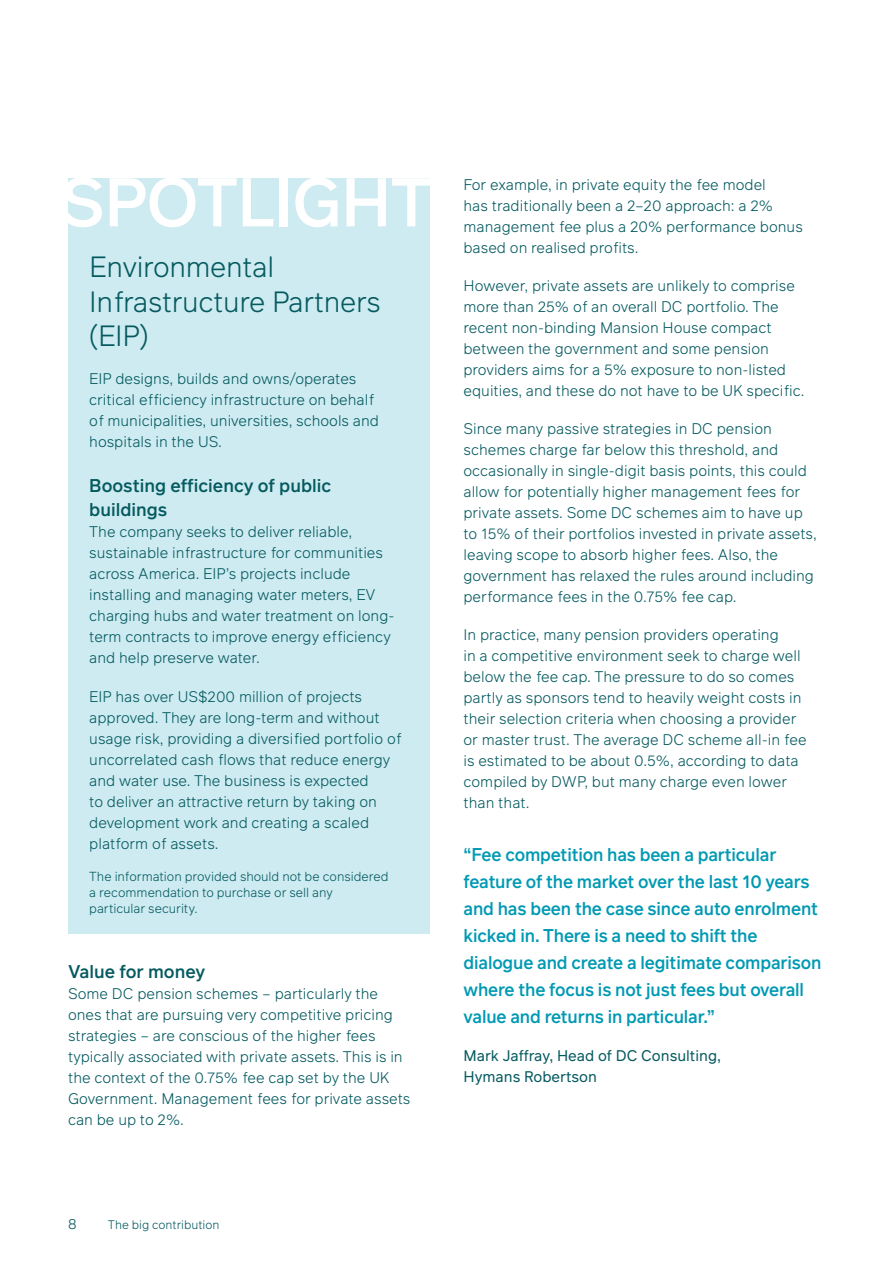
<style>
.page{position:relative;width:893px;height:1263px;background:#fff}
.page>*{position:absolute;margin:0;border:0;box-sizing:border-box;transform-origin:0 0}
.Page_header{font:500 66.75px "Infra";letter-spacing:-.01em;color:#fff}
.t1{font:300 28.5px/34.5px "Infra";letter-spacing:-.01em;color:#055a60}
.t2{font:500 18px/27px "Infra";letter-spacing:-.01em;color:#0099b3}
.Sub-heading{font:500 18px/24px "Infra";color:#055a60}
.Body_copy{font:300 15px/21px "Infra";color:#055a60}
.Quote_name{font:15px/21px "Infra";color:#055a60}
.t3{font:300 14.25px "Infra";color:#055a60}
.Disclaimer{font:300 12.75px/15.8px "Infra";letter-spacing:-.005em;color:#055a60}
.t4{font:300 12px "Infra";color:#055a60}
</style>
<div class="page">
<div style="left:68px;top:179px;width:361px;height:755px;background:#cdebf0"></div>
<p class="Page_header" style="left:60px;top:155px;width:374px">SPOTLIGHT</p>
<p class="t1" style="left:89px;top:249px;width:293px">Environmental<br>Infrastructure Partners (EIP)</p>
<p class="Body_copy" style="left:89px;top:368px;width:291px">EIP designs, builds and owns/operates critical efficiency infrastructure on behalf of municipalities, universities, schools and hospitals in the US.</p>
<p class="Sub-heading" style="left:89px;top:473px;width:244px">Boosting efficiency of public buildings</p>
<p class="Body_copy" style="left:89px;top:521px;width:307px">The company seeks to deliver reliable, sustainable infrastructure for communities across America. EIP’s projects include installing and managing water meters, EV charging hubs and water treatment on long&shy;term contracts to improve energy efficiency and help preserve water.</p>
<p class="Body_copy" style="left:89px;top:685px;width:314px">EIP has over US$200 million of projects approved. They are long-term and without usage risk, providing a diversified portfolio of uncorrelated cash flows that reduce energy and water use. The business is expected<br>to deliver an attractive return by taking on development work and creating a scaled platform of assets.</p>
<p class="Disclaimer" style="left:89px;top:868px;width:301px">The information provided should not be considered a recommendation to purchase or sell any particular security.</p>
<p class="Sub-heading" style="left:68px;top:959px;width:139px">Value for money</p>
<p class="Body_copy" style="left:68px;top:982px;width:344px">Some DC pension schemes – particularly the ones that are pursuing very competitive pricing strategies – are conscious of the higher fees typically associated with private assets. This is in the context of the 0.75% fee cap set by the UK Government. Management fees for private assets can be up to 2%.</p>
<p class="Body_copy" style="left:463px;top:174px;width:341px">For example, in private equity the fee model<br>has traditionally been a 2–20 approach: a 2% management fee plus a 20% performance bonus based on realised profits.</p>
<p class="Body_copy" style="left:463px;top:275px;width:342px">However, private assets are unlikely to comprise more than 25% of an overall DC portfolio. The recent non-binding Mansion House compact between the government and some pension providers aims for a 5% exposure to non-listed equities, and these do not have to be UK specific.</p>
<p class="Body_copy" style="left:463px;top:418px;width:355px">Since many passive strategies in DC pension schemes charge far below this threshold, and occasionally in single-digit basis points, this could allow for potentially higher management fees for private assets. Some DC schemes aim to have up to 15% of their portfolios invested in private assets, leaving scope to absorb higher fees. Also, the government has relaxed the rules around including performance fees in the 0.75% fee cap.</p>
<p class="Body_copy" style="left:463px;top:624px;width:345px">In practice, many pension providers operating<br>in a competitive environment seek to charge well below the fee cap. The pressure to do so comes partly as sponsors tend to heavily weight costs in their selection criteria when choosing a provider or master trust. The average DC scheme all-in fee is estimated to be about 0.5%, according to data compiled by DWP, but many charge even lower than that.</p>
<p class="t2" style="left:463px;top:840px;width:359px">“Fee competition has been a particular feature of the market over the last 10 years and has been the case since auto enrolment kicked in. There is a need to shift the dialogue and create a legitimate comparison where the focus is not just fees but overall value and returns in particular.”</p>
<p class="Quote_name" style="left:463px;top:1044px;width:259px">Mark Jaffray, Head of DC Consulting,<br>Hymans Robertson</p>
<p class="t3" style="left:68px;top:1213px;width:10px">8</p>
<p class="t4" style="left:108px;top:1216px;width:113px">The big contribution</p>
</div>
